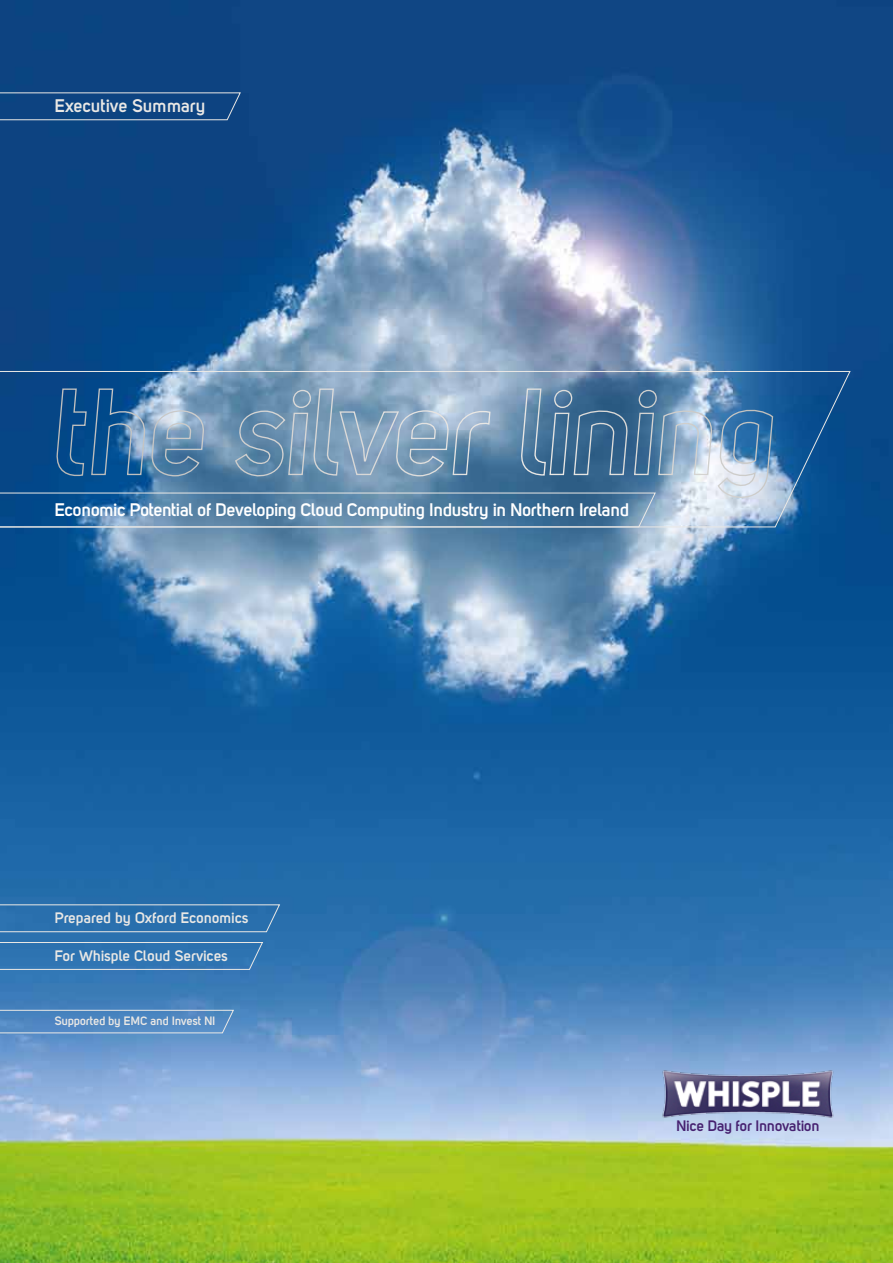
<style>
.page{position:relative;width:893px;height:1263px;background:#fff}
.page>*{position:absolute;margin:0;border:0;box-sizing:border-box;transform-origin:0 0}
.t1{font:700 18px "Uni Sans Semi";letter-spacing:-.01em;color:#fff}
.t2{font:700 18px "Uni Sans Semi";letter-spacing:.01em;color:#eae8e5}
.t3{font:700 15px "Uni Sans Semi";letter-spacing:.01em;color:#eae8e5}
.t4{font:700 15px "Uni Sans Semi";letter-spacing:-.005em;color:#462170}
.t5{font:700 12px "Uni Sans Semi";color:#eae8e5}
</style>
<div class="page">
<img style="left:0;top:0;width:893px;height:1263px">
<img style="left:654px;top:1064px;width:188px;height:59px">
<svg style="left:656px;top:371px;width:195px;height:157px;background:#3f75a8"></svg>
<svg style="left:0;top:904px;width:281px;height:28px;background:#3576b0"></svg>
<svg style="left:0;top:92px;width:241px;height:29px;background:#1c4e88"></svg>
<svg style="left:0;top:942px;width:264px;height:28px;background:#3b7cb5"></svg>
<svg style="left:0;top:1009px;width:234px;height:25px;background:#5c8fc4"></svg>
<svg style="left:656px;top:388px;width:120px;height:115px;background:#8dadca"></svg>
<svg style="left:0;top:371px;width:656px;height:157px;background:#5883a8"></svg>
<p class="t2" style="left:55px;top:95px;width:152px">Executive Summary</p>
<p class="t1" style="left:55px;top:499px;width:576px">Economic Potential of Developing Cloud Computing Industry in Northern Ireland</p>
<p class="t3" style="left:55px;top:908px;width:195px">Prepared by Oxford Economics</p>
<p class="t3" style="left:55px;top:946px;width:175px">For Whisple Cloud Services</p>
<p class="t5" style="left:55px;top:1014px;width:162px">Supported by EMC and Invest NI</p>
<p class="t4" style="left:676px;top:1117px;width:145px">Nice Day for Innovation</p>
</div>
